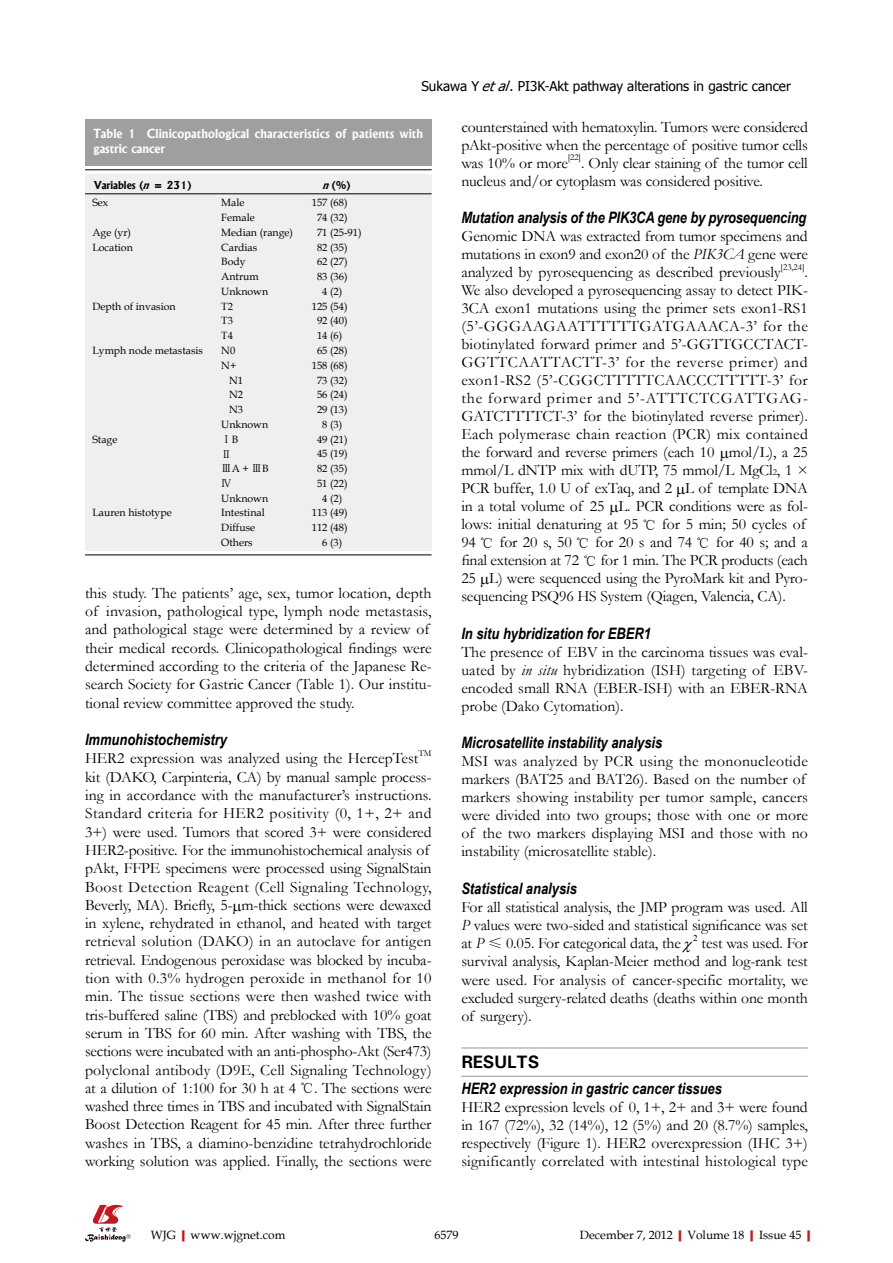
<style>
.page{position:relative;width:893px;height:1263px;background:#fff}
.page>*{position:absolute;margin:0;border:0;box-sizing:border-box;transform-origin:0 0}
.t1{font:700 18px "Univers";letter-spacing:-.01em;color:#000}
.t2{font:15.75px/18px "Garamond";color:#000;text-align:justify}
.t3{font:italic 700 15.75px "Arial Narrow";color:#000}
.t4{font:13.5px "Tahoma";color:#000}
.t5{font:700 12px/15px "Albertus";letter-spacing:.01em;color:#fff}
.t6{font:12px "Book Antiqua";color:#000}
.t7{font:10.5px "Book Antiqua";color:#000}
.t8{font:700 10.5px "Albertus";color:#000}
.t9{font:10.5px "Koz Min Pro";color:#000}
.t10{font:9.15px "Garamond";letter-spacing:-.005em;color:#000}
.s1{font-style:italic}
.s2{font-family:"Book Antiqua"}
.s3{font-family:"Koz Min Pro"}
.s4{font-family:"Sim Sun";font-size:14.25px}
.s5{font-size:9.15px}
.s6{font-weight:700;color:#c01920}
</style>
<div class="page">
<svg style="left:85px;top:1205px;width:46px;height:37px"></svg>
<div style="left:85px;top:119px;width:347px;height:46px;background:#9f9fa0"></div>
<div style="left:85px;top:174px;width:347px;height:376px;background:#eeefef"></div>
<hr style="left:85px;top:169px;width:347px;height:1px;background:#000">
<hr style="left:85px;top:194px;width:347px;height:1px;background:#000">
<hr style="left:85px;top:554px;width:347px;height:1px;background:#000">
<hr style="left:461px;top:1048px;width:347px;height:1px;background:#949495">
<hr style="left:461px;top:1076px;width:347px;height:1px;background:#949495">
<p class="t4" style="left:421px;top:77px;width:371px">Sukawa Y <span class="s1">etal</span>. PI3K-Akt pathway alterations in gastric cancer</p>
<p class="t5" style="left:94px;top:126px;width:331px">Table 1 Clinicopathological characteristics of patients with gastric cancer</p>
<p class="t8" style="left:94px;top:178px;width:99px">Variables (<span class="s1">n</span>= 231)</p>
<p class="t8" style="left:322px;top:178px;width:30px"><span class="s1">n</span>(%)</p>
<p class="t7" style="left:92px;top:196px;width:17px">Sex</p>
<p class="t7" style="left:221px;top:196px;width:25px">Male</p>
<p class="t7" style="left:312px;top:196px;width:37px">157 (68)</p>
<p class="t7" style="left:221px;top:210px;width:35px">Female</p>
<p class="t7" style="left:317px;top:210px;width:32px">74 (32)</p>
<p class="t7" style="left:92px;top:225px;width:40px">Age (yr)</p>
<p class="t7" style="left:221px;top:225px;width:73px">Median (range)</p>
<p class="t7" style="left:317px;top:225px;width:46px">71 (25-91)</p>
<p class="t7" style="left:92px;top:240px;width:42px">Location</p>
<p class="t7" style="left:221px;top:240px;width:38px">Cardias</p>
<p class="t7" style="left:317px;top:240px;width:32px">82 (35)</p>
<p class="t7" style="left:221px;top:255px;width:26px">Body</p>
<p class="t7" style="left:317px;top:255px;width:32px">62 (27)</p>
<p class="t7" style="left:221px;top:269px;width:39px">Antrum</p>
<p class="t7" style="left:317px;top:269px;width:32px">83 (36)</p>
<p class="t7" style="left:221px;top:284px;width:48px">Unknown</p>
<p class="t7" style="left:322px;top:284px;width:22px">4 (2)</p>
<p class="t7" style="left:92px;top:299px;width:85px">Depth of invasion</p>
<p class="t7" style="left:221px;top:299px;width:13px">T2</p>
<p class="t7" style="left:312px;top:299px;width:37px">125 (54)</p>
<p class="t7" style="left:221px;top:314px;width:13px">T3</p>
<p class="t7" style="left:317px;top:314px;width:32px">92 (40)</p>
<p class="t7" style="left:221px;top:328px;width:13px">T4</p>
<p class="t7" style="left:317px;top:328px;width:27px">14 (6)</p>
<p class="t7" style="left:92px;top:343px;width:112px">Lymph node metastasis</p>
<p class="t7" style="left:221px;top:343px;width:15px">N0</p>
<p class="t7" style="left:317px;top:343px;width:32px">65 (28)</p>
<p class="t7" style="left:221px;top:358px;width:17px">N+</p>
<p class="t7" style="left:312px;top:358px;width:37px">158 (68)</p>
<p class="t7" style="left:229px;top:373px;width:15px">N1</p>
<p class="t7" style="left:317px;top:373px;width:32px">73 (32)</p>
<p class="t7" style="left:229px;top:387px;width:15px">N2</p>
<p class="t7" style="left:317px;top:387px;width:32px">56 (24)</p>
<p class="t7" style="left:229px;top:402px;width:15px">N3</p>
<p class="t7" style="left:317px;top:402px;width:32px">29 (13)</p>
<p class="t7" style="left:221px;top:417px;width:48px">Unknown</p>
<p class="t7" style="left:322px;top:417px;width:22px">8 (3)</p>
<p class="t7" style="left:92px;top:432px;width:27px">Stage</p>
<p class="t9" style="left:221px;top:432px;width:18px">Ⅰ<span class="s2">B</span></p>
<p class="t7" style="left:317px;top:432px;width:32px">49 (21)</p>
<p class="t9" style="left:221px;top:446px;width:12px">Ⅱ</p>
<p class="t7" style="left:317px;top:446px;width:32px">45 (19)</p>
<p class="t7" style="left:221px;top:461px;width:49px"><span class="s3">Ⅲ</span>A + <span class="s3">Ⅲ</span>B</p>
<p class="t7" style="left:317px;top:461px;width:32px">82 (35)</p>
<p class="t9" style="left:221px;top:476px;width:12px">Ⅳ</p>
<p class="t7" style="left:317px;top:476px;width:32px">51 (22)</p>
<p class="t7" style="left:221px;top:491px;width:48px">Unknown</p>
<p class="t7" style="left:322px;top:491px;width:22px">4 (2)</p>
<p class="t7" style="left:92px;top:505px;width:81px">Lauren histotype</p>
<p class="t7" style="left:221px;top:505px;width:45px">Intestinal</p>
<p class="t7" style="left:312px;top:505px;width:37px">113 (49)</p>
<p class="t7" style="left:221px;top:520px;width:35px">Diffuse</p>
<p class="t7" style="left:312px;top:520px;width:37px">112 (48)</p>
<p class="t7" style="left:221px;top:535px;width:33px">Others</p>
<p class="t7" style="left:322px;top:535px;width:22px">6 (3)</p>
<p class="t2" style="left:85px;top:583px;width:348px;text-align:left">this study. The patients’ age, sex, tumor location, depth of invasion, pathological type, lymph node metastasis, and pathological stage were determined by a review of their medical records. Clinicopathological findings were determined according to the criteria of the Japanese Re&shy;search Society for Gastric Cancer (Table 1). Our institu&shy;tional review committee approved the study.</p>
<p class="t3" style="left:85px;top:728px;width:144px">Immunohistochemistry</p>
<p class="t2" style="left:85px;top:749px;width:335px">HER2 expression was analyzed using the HercepTest</p>
<p class="t10" style="left:418px;top:747px;width:15px">TM</p>
<p class="t2" style="left:85px;top:767px;width:348px;text-align:left">kit (DAKO, Carpinteria, CA) by manual sample process&shy;ing in accordance with the manufacturer’s instructions.<br>Standard criteria for HER2 positivity (0, 1+, 2+ and 3+) were used. Tumors that scored 3+ were considered HER2-positive. For the immunohistochemical analysis of pAkt, FFPE specimens were processed using SignalStain Boost Detection Reagent (Cell Signaling Technology, Beverly, MA). Briefly, 5- m-thick sections were dewaxed in xylene, rehydrated in ethanol, and heated with target retrieval solution (DAKO) in an autoclave for antigen retrieval. Endogenous peroxidase was blocked by incuba&shy;tion with 0.3% hydrogen peroxide in methanol for 10 min. The tissue sections were then washed twice with tris-buffered saline (TBS) and preblocked with 10% goat serum in TBS for 60 min. After washing with TBS, the sections were incubated with an anti-phospho-Akt (Ser473) polyclonal antibody (D9E, Cell Signaling Technology) at a dilution of 1:100 for 30 h at 4 <span class="s4">℃</span>. The sections were washed three times in TBS and incubated with SignalStain Boost Detection Reagent for 45 min. After three further washes in TBS, a diamino-benzidine tetrahydrochloride working solution was applied. Finally, the sections were</p>
<p class="t2" style="left:461px;top:118px;width:348px">counterstained with hematoxylin. Tumors were considered pAkt-positive when the percentage of positive tumor cells was 10% or more</p>
<p class="t10" style="left:568px;top:151px;width:15px">[22]</p>
<p class="t2" style="left:461px;top:154px;width:348px;text-indent:120px">. Only clear staining of the tumor cell nucleus and/or cytoplasm was considered positive.</p>
<p class="t3" style="left:461px;top:206px;width:346px">Mutation analysis of the PIK3CA gene by pyrosequencing</p>
<p class="t2" style="left:461px;top:227px;width:348px">Genomic DNA was extracted from tumor specimens and mutations in exon9 and exon20 of the <span class="s1">PIK3CA</span> gene were analyzed by pyrosequencing as described previously</p>
<p class="t10" style="left:781px;top:261px;width:25px">[23,24]</p>
<p class="t2" style="left:461px;top:263px;width:348px;text-align:left;text-indent:343px">.<br>We also developed a pyrosequencing assay to detect PIK-3CA exon1 mutations using the primer sets exon1-RS1 (5’-GGGAAGAATTTTTTGATGAAACA-3’ for the biotinylated forward primer and 5’-GGTTGCCTACT-GGTTCAATTACTT-3’ for the reverse primer) and exon1-RS2 (5’-CGGCTTTTTCAACCCTTTTT-3’ for the forward primer and 5’-ATTTCTCGATTGAG-GATCTTTTCT-3’ for the biotinylated reverse primer).<br>Each polymerase chain reaction (PCR) mix contained the forward and reverse primers (each 10 mol/L), a 25 mmol/L dNTP mix with dUTP, 75 mmol/L MgCl<span class="s5">2</span>, 1 × PCR buffer, 1.0 U of exTaq, and 2 L of template DNA in a total volume of 25 L. PCR conditions were as fol&shy;lows: initial denaturing at 95 <span class="s4">℃</span> for 5 min; 50 cycles of 94 <span class="s4">℃</span> for 20 s, 50 <span class="s4">℃</span> for 20 s and 74 <span class="s4">℃</span> for 40 s; and a final extension at 72 <span class="s4">℃</span> for 1 min. The PCR products (each 25 L) were sequenced using the PyroMark kit and Pyro&shy;sequencing PSQ96 HS System (Qiagen, Valencia, CA).</p>
<p class="t3" style="left:461px;top:621px;width:191px">In situ hybridization for EBER1</p>
<p class="t2" style="left:461px;top:643px;width:348px">The presence of EBV in the carcinoma tissues was eval&shy;uated by <span class="s1">in situ</span> hybridization (ISH) targeting of EBV&shy;encoded small RNA (EBER-ISH) with an EBER-RNA probe (Dako Cytomation).</p>
<p class="t3" style="left:461px;top:731px;width:203px">Microsatellite instability analysis</p>
<p class="t2" style="left:461px;top:752px;width:348px;text-align:left">MSI was analyzed by PCR using the mononucleotide markers (BAT25 and BAT26). Based on the number of markers showing instability per tumor sample, cancers were divided into two groups; those with one or more of the two markers displaying MSI and those with no instability (microsatellite stable).</p>
<p class="t3" style="left:461px;top:876px;width:117px">Statistical analysis</p>
<p class="t2" style="left:461px;top:897px;width:348px">For all statistical analysis, the JMP program was used. All <span class="s1">P</span> values were two-sided and statistical significance was set at <span class="s1">P</span> <span class="s4">≤</span> 0.05. For categorical data, the</p>
<p class="t2" style="left:461px;top:934px;width:348px;text-indent:240px">test was used. For survival analysis, Kaplan-Meier method and log-rank test were used. For analysis of cancer-specific mortality, we excluded surgery-related deaths (deaths within one month of surgery).</p>
<p class="t1" style="left:461px;top:1051px;width:79px">RESULTS</p>
<p class="t3" style="left:461px;top:1076px;width:262px">HER2 expression in gastric cancer tissues</p>
<p class="t2" style="left:461px;top:1097px;width:348px">HER2 expression levels of 0, 1+, 2+ and 3+ were found in 167 (72%), 32 (14%), 12 (5%) and 20 (8.7%) samples, respectively (Figure 1). HER2 overexpression (IHC 3+) significantly correlated with intestinal histological type</p>
<p class="t6" style="left:151px;top:1226px;width:136px">WJG<span class="s6">|</span>www.wjgnet.com</p>
<p class="t6" style="left:434px;top:1226px;width:25px">6579</p>
<p class="t6" style="left:580px;top:1226px;width:237px">December 7, 2012<span class="s6">|</span>Volume 18<span class="s6">|</span>Issue 45<span class="s6">|</span></p>
</div>
